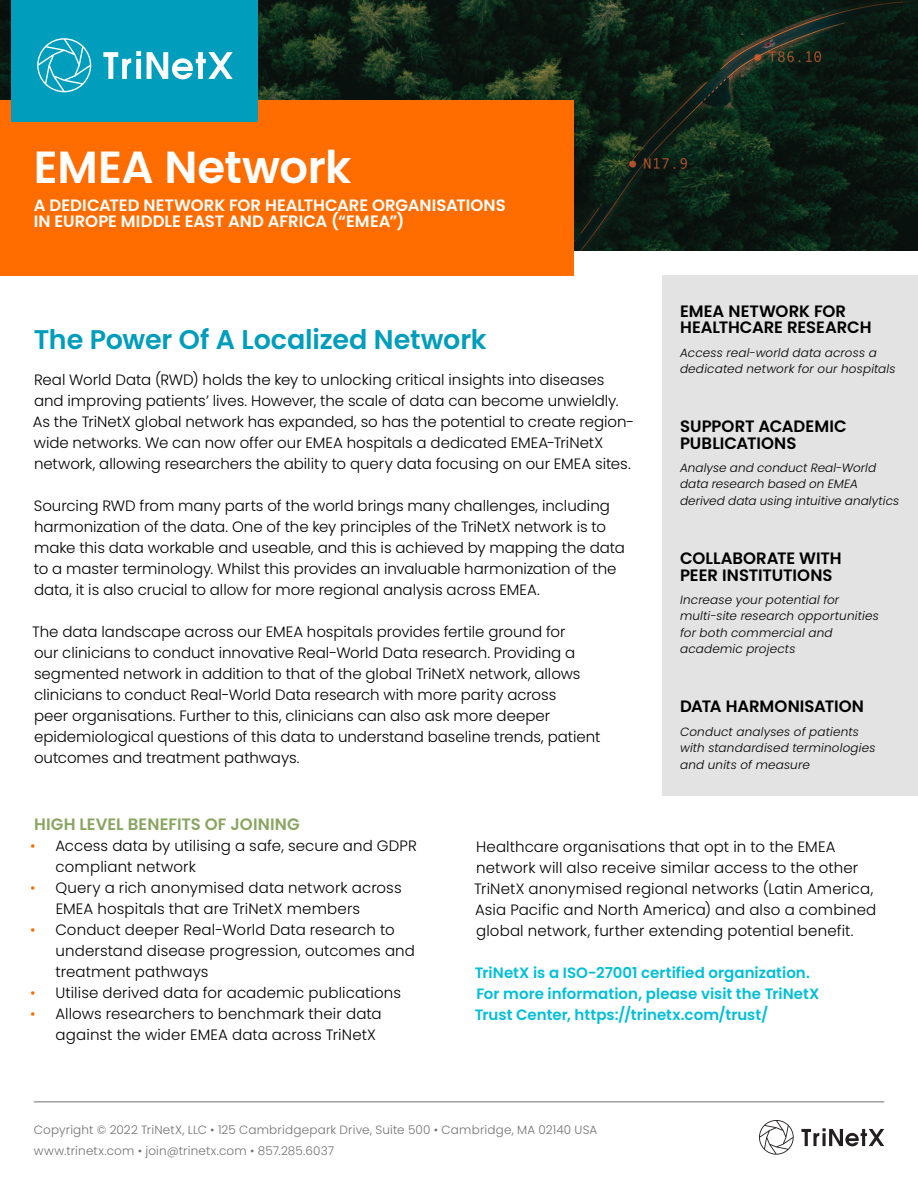
<style>
.page{position:relative;width:918px;height:1188px;background:#fff}
.page>*{position:absolute;margin:0;border:0;box-sizing:border-box;transform-origin:0 0}
.t1{font:600 45px "Poppins";letter-spacing:-.01em;color:#fff}
.t2{font:600 27px "Poppins";letter-spacing:-.005em;color:#009dbc}
.t3{font:600 16.5px/16.5px "Poppins";letter-spacing:-.005em;color:#000}
.t4{font:600 16.5px/16.5px "Poppins";color:#fff}
.t5{font:600 16.5px "Poppins";letter-spacing:.01em;color:#89a561}
.t6{font:300 15px/21px "Poppins";color:#000}
.t7{font:600 15px/21px "Poppins";letter-spacing:.005em;color:#00bfd8}
.t8{font:italic 300 12px/16.5px "Poppins";letter-spacing:.01em;color:#000}
.t9{font:300 12px/21px "Poppins";letter-spacing:.015em;color:#727272}
.s1{color:#ff6c00}
</style>
<div class="page">
<svg style="left:801px;top:1128px;width:83px;height:18px"></svg>
<svg style="left:759px;top:1120px;width:35px;height:35px"></svg>
<hr style="left:34px;top:1101px;width:850px;height:1px;background:#727272">
<img style="left:0;top:0;width:918px;height:251px">
<div style="left:0;top:100px;width:573px;height:176px;background:#ff6c00"></div>
<div style="left:12px;top:0;width:246px;height:122px;background:#009dbc"></div>
<svg style="left:103px;top:51px;width:38px;height:28px"></svg>
<svg style="left:147px;top:52px;width:86px;height:27px"></svg>
<svg style="left:37px;top:38px;width:54px;height:54px"></svg>
<div style="left:662px;top:276px;width:256px;height:520px;background:#e3e3e3"></div>
<h1 class="t1" style="left:34px;top:141px;width:319px">EMEA Network</h1>
<p class="t4" style="left:34px;top:197px;width:474px">A DEDICATED NETWORK FOR HEALTHCARE ORGANISATIONS<br>IN EUROPE MIDDLE EAST AND AFRICA (“EMEA”)</p>
<h2 class="t2" style="left:34px;top:324px;width:454px">The Power Of A Localized Network</h2>
<p class="t6" style="left:33px;top:369px;width:603px">Real World Data (RWD) holds the key to unlocking critical insights into diseases and improving patients’ lives. However, the scale of data can become unwieldly.<br>As the TriNetX global network has expanded, so has the potential to create region&shy;wide networks. We can now offer our EMEA hospitals a dedicated EMEA-TriNetX network, allowing researchers the ability to query data focusing on our EMEA sites.</p>
<p class="t6" style="left:34px;top:495px;width:593px">Sourcing RWD from many parts of the world brings many challenges, including harmonization of the data. One of the key principles of the TriNetX network is to make this data workable and useable, and this is achieved by mapping the data to a master terminology. Whilst this provides an invaluable harmonization of the data, it is also crucial to allow for more regional analysis across EMEA.</p>
<p class="t6" style="left:32px;top:621px;width:570px">The data landscape across our EMEA hospitals provides fertile ground for<br>our clinicians to conduct innovative Real-World Data research. Providing a segmented network in addition to that of the global TriNetX network, allows clinicians to conduct Real-World Data research with more parity across<br>peer organisations. Further to this, clinicians can also ask more deeper epidemiological questions of this data to understand baseline trends, patient outcomes and treatment pathways.</p>
<p class="t3" style="left:680px;top:303px;width:193px">EMEA NETWORK FOR<br>HEALTHCARE RESEARCH</p>
<p class="t8" style="left:680px;top:344px;width:217px">Access real-world data across a dedicated network for our hospitals</p>
<p class="t3" style="left:680px;top:418px;width:168px">SUPPORT ACADEMIC<br>PUBLICATIONS</p>
<p class="t8" style="left:680px;top:459px;width:221px">Analyse and conduct Real-World data research based on EMEA derived data using intuitive analytics</p>
<p class="t3" style="left:680px;top:550px;width:163px">COLLABORATE WITH<br>PEER INSTITUTIONS</p>
<p class="t8" style="left:680px;top:591px;width:200px">Increase your potential for multi-site research opportunities for both commercial and academic projects</p>
<p class="t3" style="left:680px;top:698px;width:185px">DATA HARMONISATION</p>
<p class="t8" style="left:680px;top:723px;width:197px">Conduct analyses of patients with standardised terminologies and units of measure</p>
<p class="t5" style="left:34px;top:814px;width:267px">HIGH LEVEL BENEFITS OF JOINING</p>
<p class="t6" style="left:56px;top:835px;width:363px;text-indent:-26px"><span class="s1">•</span> Access data by utilising a safe, secure and GDPR compliant network</p>
<p class="t6" style="left:56px;top:877px;width:348px;text-indent:-26px"><span class="s1">•</span> Query a rich anonymised data network across<br>EMEA hospitals that are TriNetX members</p>
<p class="t6" style="left:55px;top:919px;width:361px;text-indent:-25px"><span class="s1">•</span> Conduct deeper Real-World Data research to understand disease progression, outcomes and treatment pathways</p>
<p class="t6" style="left:30px;top:982px;width:372px"><span class="s1">•</span> Utilise derived data for academic publications</p>
<p class="t6" style="left:56px;top:1003px;width:328px;text-indent:-26px"><span class="s1">•</span> Allows researchers to benchmark their data against the wider EMEA data across TriNetX</p>
<p class="t6" style="left:474px;top:836px;width:404px">Healthcare organisations that opt in to the EMEA network will also receive similar access to the other TriNetX anonymised regional networks (Latin America, Asia Pacific and North America) and also a combined global network, further extending potential benefit.</p>
<p class="t7" style="left:475px;top:962px;width:346px">TriNetX is a ISO-27001 certified organization.<br>For more information, please visit the TriNetX<br>Trust Center, https://trinetx.com/trust/</p>
<p class="t9" style="left:34px;top:1119px;width:565px">Copyright © 2022 TriNetX, LLC • 125 Cambridgepark Drive, Suite 500 • Cambridge, MA 02140 USA www.trinetx.com • join@trinetx.com • 857.285.6037</p>
</div>
